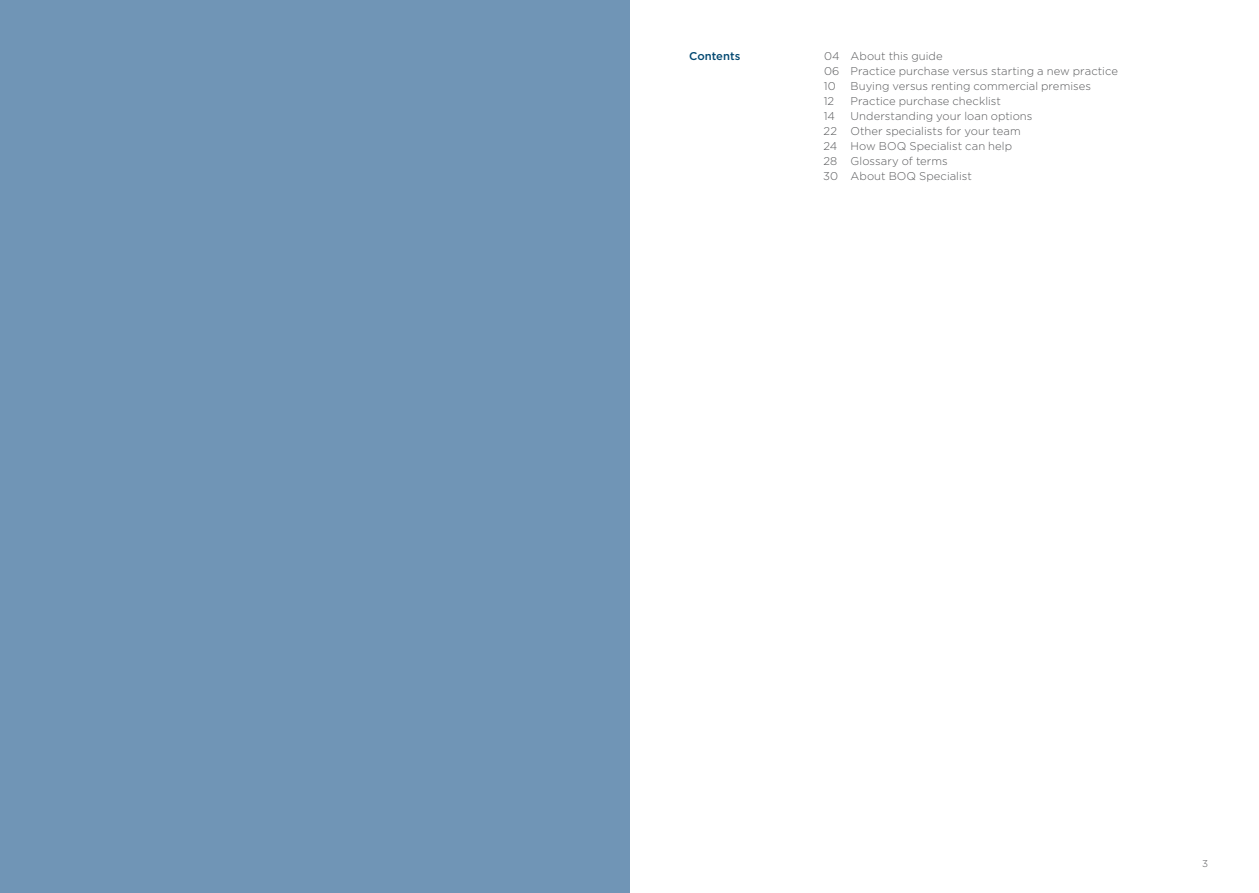
<style>
.page{position:relative;width:1259px;height:893px;background:#fff}
.page>*{position:absolute;margin:0;border:0;box-sizing:border-box;transform-origin:0 0}
.t1{font:300 11.25px/15px "Gotham";letter-spacing:.005em;color:#58595b}
.t2{font:500 11.25px "Gotham";color:#004770}
.t3{font:300 9.75px "Gotham";color:#58595b}
</style>
<div class="page">
<div style="left:0;top:0;width:629px;height:893px;background:#7095b6"></div>
<p class="t2" style="left:689px;top:49px;width:53px">Contents</p>
<p class="t1" style="left:824px;top:48px;width:296px">04 About this guide<br>06 Practice purchase versus starting a new practice<br>10</p>
<p class="t1" style="left:850px;top:78px;width:242px">Buying versus renting commercial premises</p>
<p class="t1" style="left:824px;top:93px;width:12px">12</p>
<p class="t1" style="left:850px;top:93px;width:152px">Practice purchase checklist</p>
<p class="t1" style="left:824px;top:108px;width:13px">14</p>
<p class="t1" style="left:823px;top:108px;width:211px;text-indent:27px">Understanding your loan options<br>22 Other specialists for your team<br>24 How BOQ Specialist can help<br>28 Glossary of terms<br>30 About BOQ Specialist</p>
<p class="t3" style="left:1202px;top:857px;width:7px">3</p>
</div>
